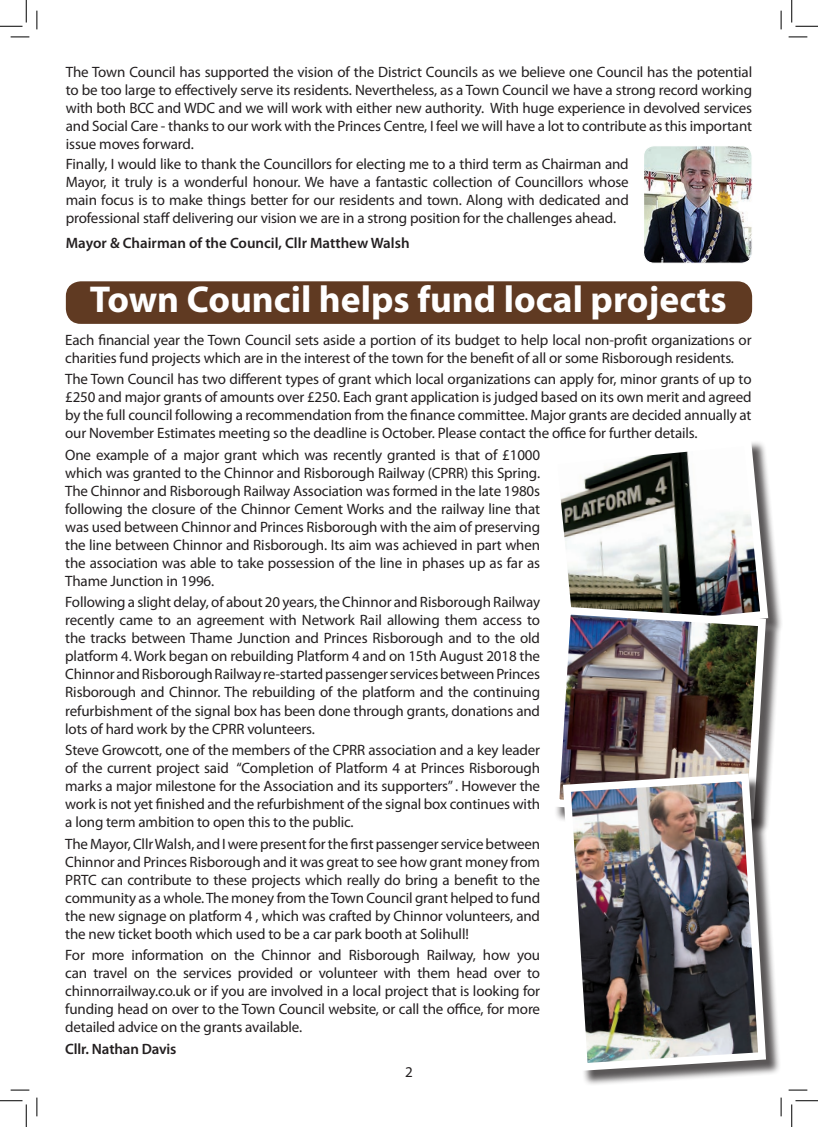
<style>
.page{position:relative;width:818px;height:1127px;background:#fff}
.page>*{position:absolute;margin:0;border:0;box-sizing:border-box;transform-origin:0 0}
.t1{font:700 37.5px "Myriad Pro";color:#fff}
.t2{font:15px/18px "Myriad Pro";letter-spacing:-.01em;color:#231f20;text-align:justify}
.t3{font:600 15px "Myriad Pro";color:#231f20}
</style>
<div class="page">
<div style="left:66px;top:281px;width:686px;height:43px;background:#603a22;border-radius:15px"></div>
<div style="left:551px;top:440px;width:232px;height:212px;background:#231f20;opacity:.75"></div>
<svg style="left:551px;top:440px;width:221px;height:169px"></svg>
<div style="left:554px;top:609px;width:227px;height:225px;background:#231f20;opacity:.75"></div>
<img style="left:551px;top:602px;width:219px;height:220px">
<div style="left:565px;top:775px;width:216px;height:310px;background:#231f20;opacity:.75"></div>
<img style="left:559px;top:769px;width:211px;height:305px">
<img style="left:645px;top:147px;width:106px;height:115px">
<div style="left:643px;top:145px;width:110px;height:119px;border:1px solid #fff;border-radius:11px"></div>
<svg style="left:11px;top:36px;width:18px;height:2px"></svg>
<svg style="left:788px;top:36px;width:19px;height:2px"></svg>
<svg style="left:11px;top:1089px;width:18px;height:1px"></svg>
<svg style="left:788px;top:1089px;width:19px;height:1px"></svg>
<svg style="left:36px;top:11px;width:2px;height:18px"></svg>
<svg style="left:36px;top:1097px;width:2px;height:18px"></svg>
<svg style="left:780px;top:11px;width:2px;height:18px"></svg>
<svg style="left:780px;top:1097px;width:2px;height:18px"></svg>
<svg style="left:0;top:0;width:27px;height:27px"></svg>
<svg style="left:0;top:1100px;width:27px;height:26px"></svg>
<svg style="left:791px;top:0;width:27px;height:27px"></svg>
<svg style="left:791px;top:1100px;width:27px;height:26px"></svg>
<p class="t2" style="left:66px;top:63px;width:688px">The Town Council has supported the vision of the District Councils as we believe one Council has the potential to be too large to effectively serve its residents. Nevertheless, as a Town Council we have a strong record working with both BCC and WDC and we will work with either new authority. With huge experience in devolved services and Social Care - thanks to our work with the Princes Centre, I feel we will have a lot to contribute as this important issue moves forward.</p>
<p class="t2" style="left:66px;top:155px;width:564px">Finally, I would like to thank the Councillors for electing me to a third term as Chairman and Mayor, it truly is a wonderful honour. We have a fantastic collection of Councillors whose main focus is to make things better for our residents and town. Along with dedicated and professional staff delivering our vision we are in a strong position for the challenges ahead.</p>
<p class="t3" style="left:66px;top:234px;width:345px">Mayor &amp; Chairman of the Council, Cllr Matthew Walsh</p>
<h1 class="t1" style="left:90px;top:279px;width:638px">Town Council helps fund local projects</h1>
<p class="t2" style="left:65px;top:331px;width:688px">Each financial year the Town Council sets aside a portion of its budget to help local non-profit organizations or charities fund projects which are in the interest of the town for the benefit of all or some Risborough residents.</p>
<p class="t2" style="left:65px;top:370px;width:688px">The Town Council has two different types of grant which local organizations can apply for, minor grants of up to £250 and major grants of amounts over £250. Each grant application is judged based on its own merit and agreed by the full council following a recommendation from the finance committee. Major grants are decided annually at our November Estimates meeting so the deadline is October. Please contact the office for further details.</p>
<p class="t2" style="left:65px;top:446px;width:476px">One example of a major grant which was recently granted is that of £1000 which was granted to the Chinnor and Risborough Railway (CPRR) this Spring.<br>The Chinnor and Risborough Railway Association was formed in the late 1980s following the closure of the Chinnor Cement Works and the railway line that was used between Chinnor and Princes Risborough with the aim of preserving the line between Chinnor and Risborough. Its aim was achieved in part when the association was able to take possession of the line in phases up as far as Thame Junction in 1996.</p>
<p class="t2" style="left:65px;top:593px;width:476px">Following a slight delay, of about 20 years, the Chinnor and Risborough Railway recently came to an agreement with Network Rail allowing them access to the tracks between Thame Junction and Princes Risborough and to the old platform 4. Work began on rebuilding Platform 4 and on 15th August 2018 the Chinnor and Risborough Railway re-started passenger services between Princes Risborough and Chinnor. The rebuilding of the platform and the continuing refurbishment of the signal box has been done through grants, donations and lots of hard work by the CPRR volunteers.</p>
<p class="t2" style="left:65px;top:741px;width:476px">Steve Growcott, one of the members of the CPRR association and a key leader of the current project said “Completion of Platform 4 at Princes Risborough marks a major milestone for the Association and its supporters” . However the work is not yet finished and the refurbishment of the signal box continues with a long term ambition to open this to the public.</p>
<p class="t2" style="left:65px;top:834px;width:476px">The Mayor, Cllr Walsh, and I were present for the first passenger service between Chinnor and Princes Risborough and it was great to see how grant money from PRTC can contribute to these projects which really do bring a benefit to the community as a whole. The money from the Town Council grant helped to fund the new signage on platform 4 , which was crafted by Chinnor volunteers, and the new ticket booth which used to be a car park booth at Solihull!</p>
<p class="t2" style="left:65px;top:946px;width:476px">For more information on the Chinnor and Risborough Railway, how you can travel on the services provided or volunteer with them head over to chinnorrailway.co.uk or if you are involved in a local project that is looking for funding head on over to the Town Council website, or call the office, for more detailed advice on the grants available.</p>
<p class="t3" style="left:65px;top:1040px;width:113px">Cllr. Nathan Davis</p>
<p class="t2" style="left:405px;top:1062px;width:9px">2</p>
</div>
